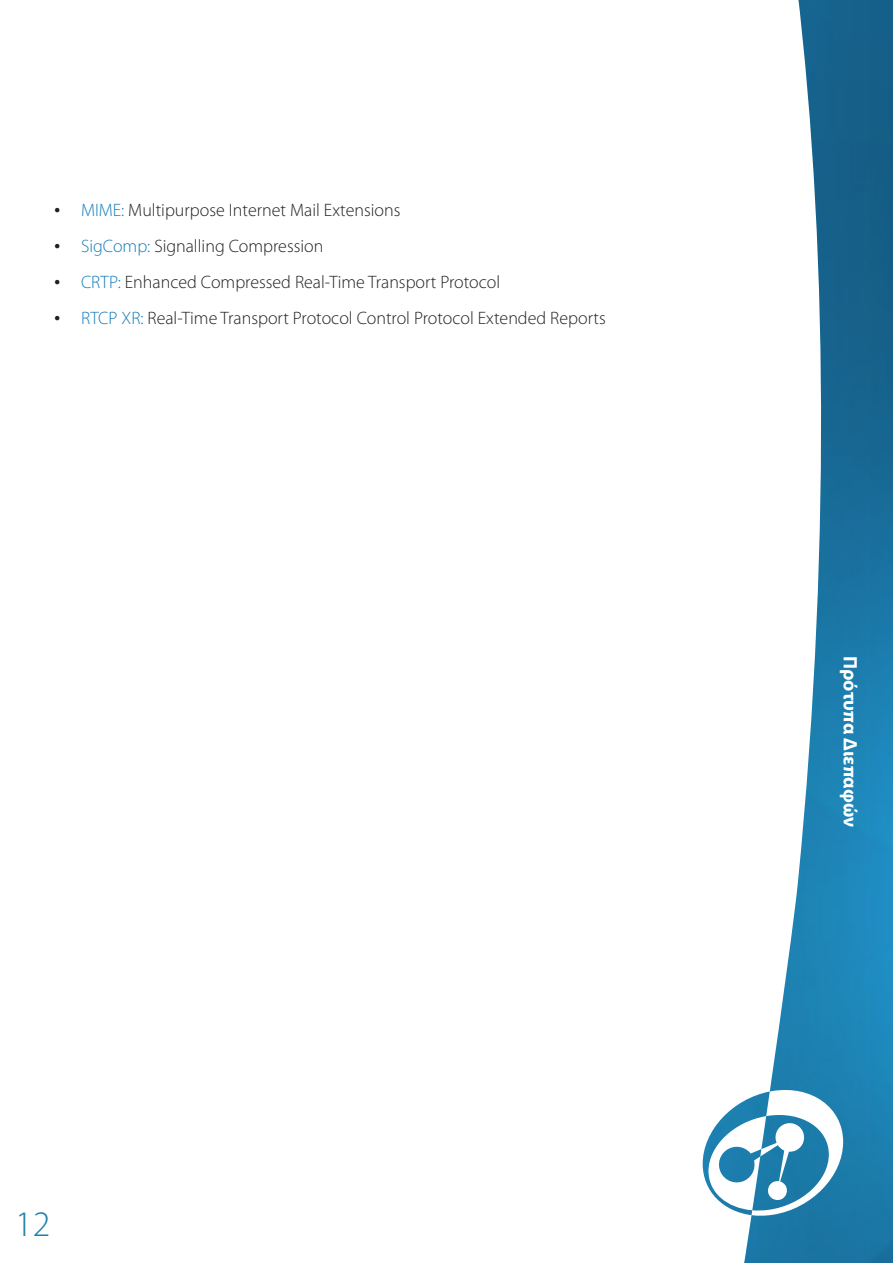
<style>
.page{position:relative;width:893px;height:1263px;background:#fff}
.page>*{position:absolute;margin:0;border:0;box-sizing:border-box;transform-origin:0 0}
.t1{font:300 36px "Myriad Pro";color:#1c7fad}
.t2{font:700 19.5px "Myriad Pro";color:#fff}
.t3{font:300 18px "Myriad Pro";color:#231f20}
.s1{font-family:"Times New Roman";font-weight:400}
.s2{color:#147dba}
</style>
<div class="page">
<img style="left:703px;top:0;width:190px;height:1263px">
<p class="t3" style="left:54px;top:199px;width:348px"><span class="s1">•</span> <span class="s2">MIME:</span> Multipurpose Internet Mail Extensions</p>
<p class="t3" style="left:54px;top:235px;width:271px"><span class="s1">•</span> <span class="s2">SigComp:</span> Signalling Compression</p>
<p class="t3" style="left:54px;top:271px;width:448px"><span class="s1">•</span> <span class="s2">CRTP:</span> Enhanced Compressed Real-Time Transport Protocol</p>
<p class="t3" style="left:54px;top:307px;width:553px"><span class="s1">•</span> <span class="s2">RTCP XR:</span> Real-Time Transport Protocol Control Protocol Extended Reports</p>
<p class="t1" style="left:15px;top:1202px;width:37px">12</p>
<p class="t2" style="left:863px;top:656px;width:172px;rotate:90deg">Πρότυπα Διεπαφών</p>
</div>
